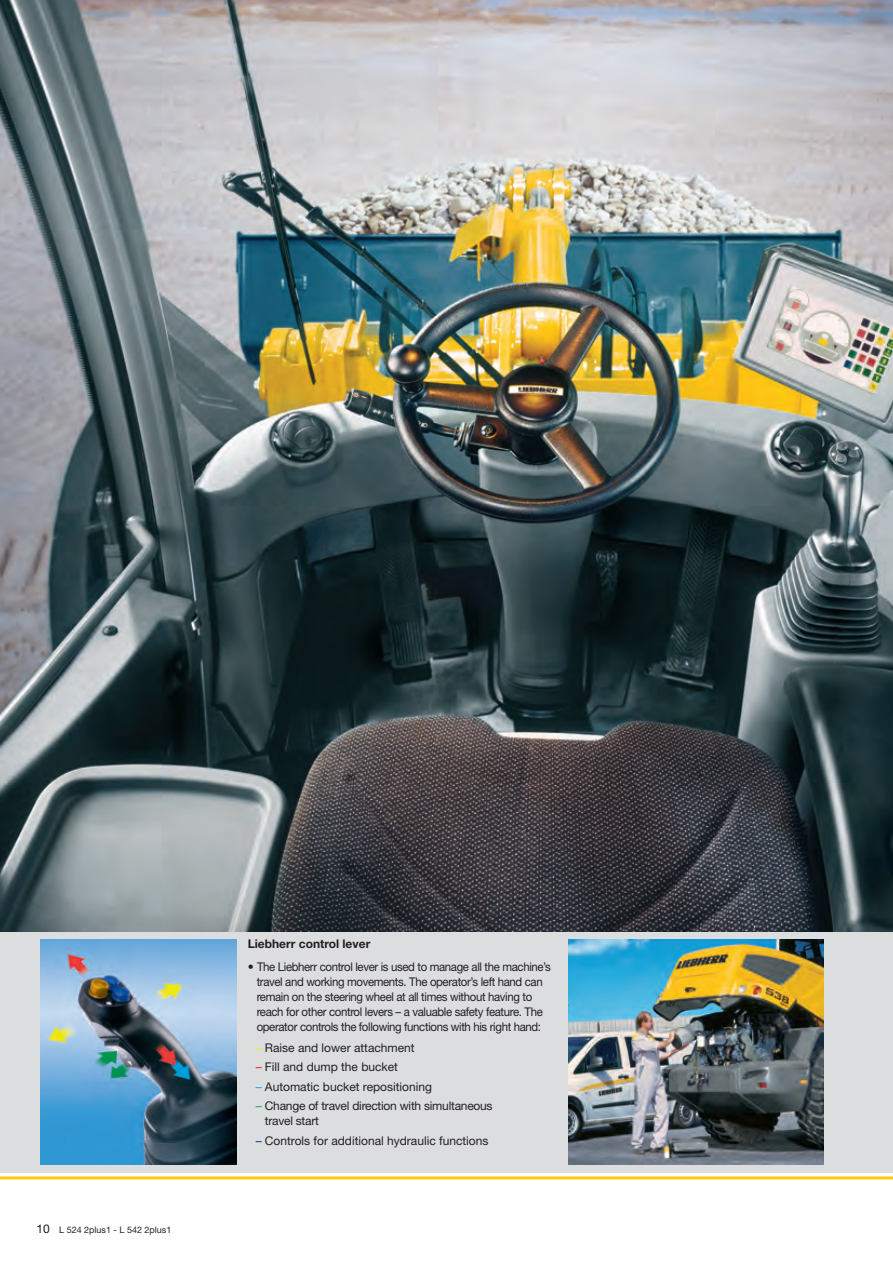
<style>
.page{position:relative;width:893px;height:1263px;background:#fff}
.page>*{position:absolute;margin:0;border:0;box-sizing:border-box;transform-origin:0 0}
.t1{font:12px/15px "Helvetica Neue LT";letter-spacing:-.03em;color:#231f20}
.t2{font:12px "Helvetica Neue LT";color:#231f20}
.t3{font:700 12px "Helvetica Neue LT";color:#231f20}
.t4{font:9px "Helvetica Neue LT";color:#231f20}
.s1{font-size:12px}
.s2{color:#fff101}
.s3{color:#ee1d23}
.s4{color:#00aeef}
.s5{color:#11af4b}
.s6{color:#033a7f}
</style>
<div class="page">
<div style="left:0;top:931px;width:893px;height:241px;background:#dcdddf"></div>
<hr style="left:0;top:1176px;width:893px;height:3px;background:#feca0a">
<img style="left:0;top:0;width:893px;height:931px">
<img style="left:568px;top:939px;width:256px;height:225px">
<img style="left:41px;top:939px;width:196px;height:225px">
<p class="t4" style="left:37px;top:1224px;width:136px"><span class="s1">10</span> L 524 2plus1 - L 542 2plus1</p>
<p class="t3" style="left:248px;top:937px;width:124px">Liebherr control lever</p>
<p class="t1" style="left:257px;top:959px;width:296px;text-indent:-9px">• The Liebherr control lever is used to manage all the machine’s travel and working movements. The operator’s left hand can remain on the steering wheel at all times without having to reach for other control levers – a valuable safety feature. The operator controls the following functions with his right hand:</p>
<p class="t2" style="left:256px;top:1040px;width:160px"><span class="s2">–</span> Raise and lower attachment</p>
<p class="t2" style="left:256px;top:1060px;width:144px"><span class="s3">–</span> Fill and dump the bucket</p>
<p class="t2" style="left:256px;top:1079px;width:178px"><span class="s4">–</span> Automatic bucket repositioning</p>
<p class="t1" style="left:256px;top:1098px;width:238px"><span class="s5">–</span> Change of travel direction with simultaneous</p>
<p class="t2" style="left:256px;top:1133px;width:234px"><span class="s6">–</span> Controls for additional hydraulic functions</p>
<p class="t1" style="left:265px;top:1113px;width:56px">travel start</p>
</div>
